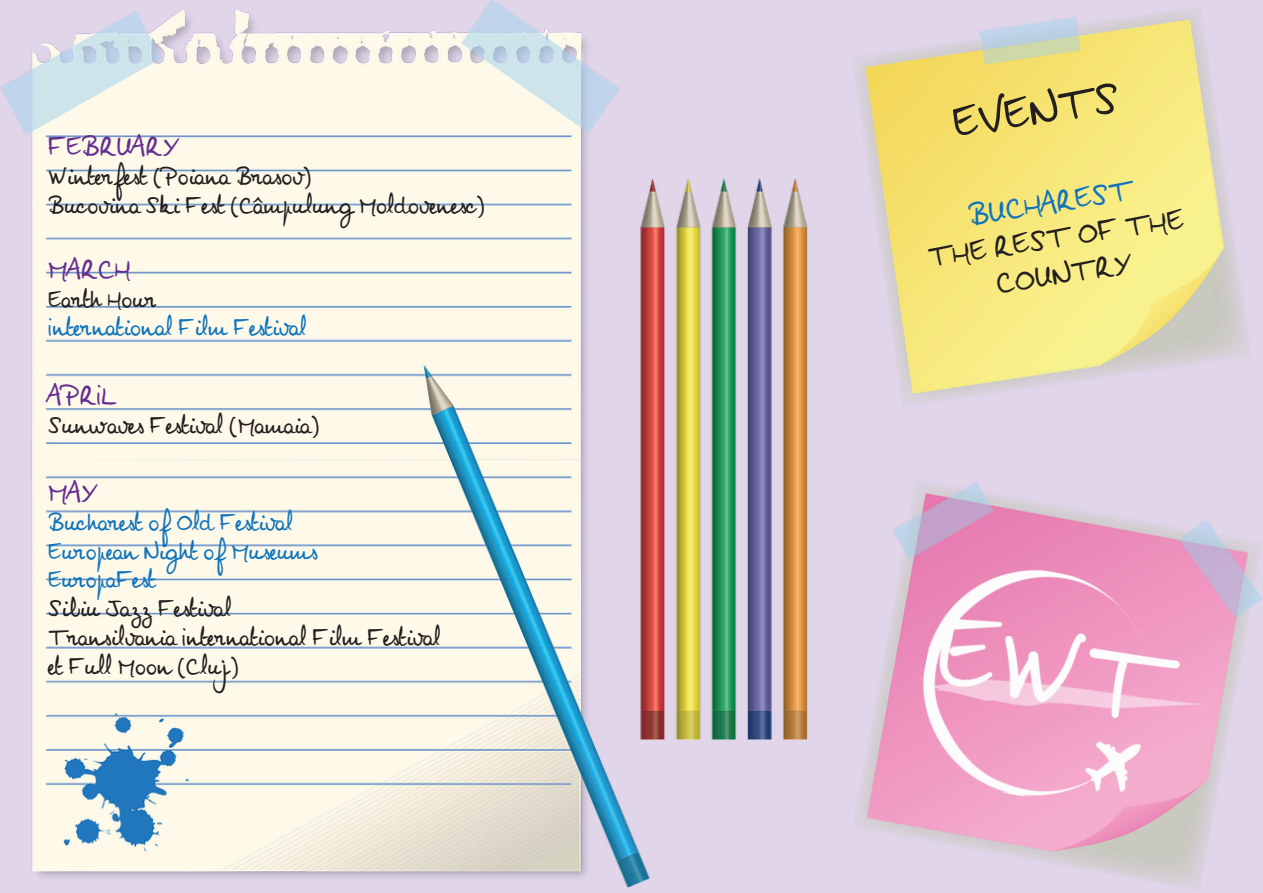
<style>
.page{position:relative;width:1263px;height:893px;background:#fff}
.page>*{position:absolute;margin:0;border:0;box-sizing:border-box;transform-origin:0 0}
.t1{font:45px "Noemie Script";color:#231f20}
.t2{font:30px/36px "Noemie Script";color:#231f20;text-align:center}
.t3{font:30px "Noemie Script";color:#1074bc}
.t4{font:27px "Noemie Script";color:#652d91}
.t5{font:24px/28.8px "Noemie Script";color:#231f20}
.t6{font:24px/28.8px "Noemie Script";color:#1074bc}
</style>
<div class="page">
<img style="left:0;top:0;width:1263px;height:891px">
<img style="left:905px;top:552px;width:335px;height:278px">
<p class="t4" style="left:49px;top:131px;width:128px">FEBRUARY</p>
<p class="t5" style="left:49px;top:162px;width:438px">Winterfest (Poiana Brasov)<br>Bucovina Ski Fest (Câmpulung Moldovenesc)</p>
<p class="t4" style="left:49px;top:254px;width:84px">MARCH</p>
<p class="t5" style="left:49px;top:285px;width:110px">Earth Hour</p>
<p class="t6" style="left:49px;top:314px;width:260px">International Film Festival</p>
<p class="t4" style="left:49px;top:380px;width:70px">APRIL</p>
<p class="t5" style="left:49px;top:411px;width:272px">Sunwaves Festival (Mamaia)</p>
<p class="t4" style="left:49px;top:477px;width:46px">MAY</p>
<p class="t6" style="left:49px;top:508px;width:271px">Bucharest of Old Festival<br>European Night of Museums<br>EuropaFest</p>
<p class="t5" style="left:49px;top:594px;width:394px">Sibiu Jazz Festival<br>Transilvania International Film Festival et Full Moon (Cluj)</p>
<h1 class="t1" style="left:950px;top:98px;width:169px;rotate:-9deg">EVENTS</h1>
<p class="t3" style="left:967px;top:199px;width:167px;rotate:-9deg">BUCHAREST</p>
<p class="t2" style="left:926px;top:241px;width:260px;rotate:-9deg">THE REST OF THE<br>COUNTRY</p>
</div>
